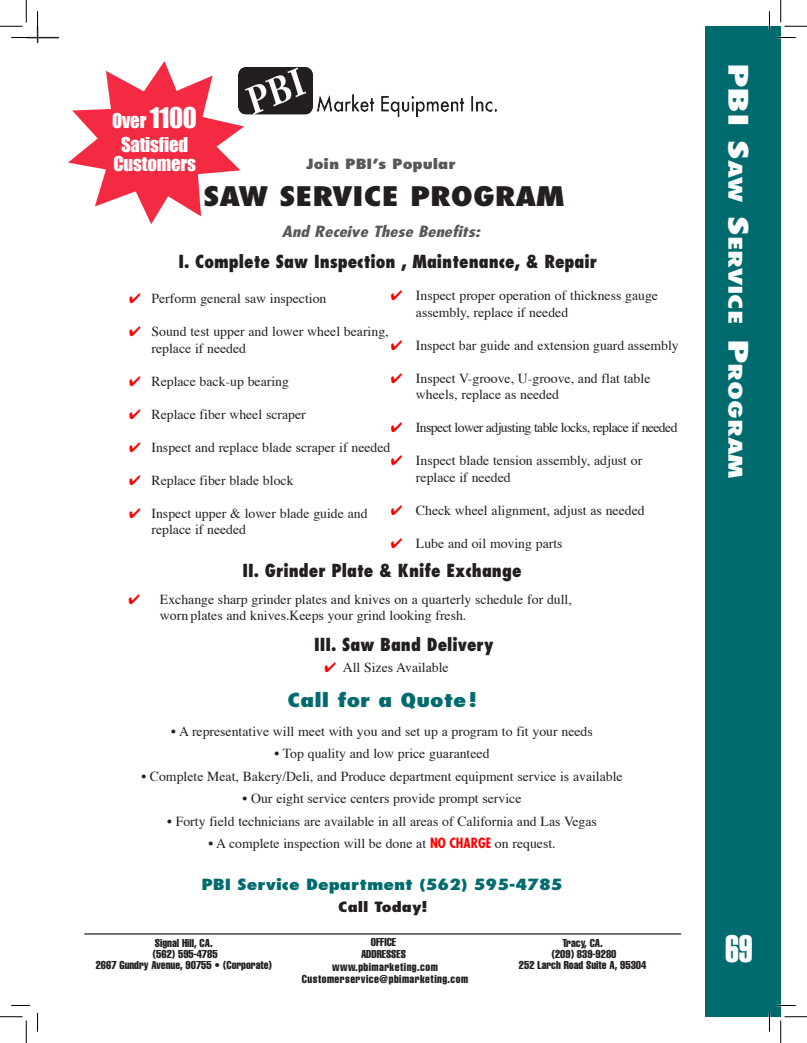
<style>
.page{position:relative;width:807px;height:1043px;background:#fff}
.page>*{position:absolute;margin:0;border:0;box-sizing:border-box;transform-origin:0 0}
.t1{font:37.5px "Helvetica Extra Compressed";color:#fff}
.Features___Specs_hea{font:800 condensed 26.25px "Futura";color:#231f20;scale:1.3 1}
.t2{font:18.75px/23.8px "Impact";letter-spacing:-.01em;color:#fff;text-align:center}
.Features___Specs_hea-2{font:800 condensed 18.75px "Futura";color:#006b6e;scale:1.3 1}
.t3{font:800 condensed 18.38px "Futura";color:#fff;scale:1.6 1}
.t4{font:800 condensed 17.5px "Futura";color:#231f20}
.Features___Specs_hea-3{font:800 condensed 15px "Futura";color:#006b6e;scale:1.3 1}
.Features___Specs_hea-4{font:italic 700 condensed 15px "Futura";color:#57585a;scale:1.3 1}
.t5{font:13.75px "Times";color:#231f20}
.t6{font:13.75px "Times";letter-spacing:-.045em;color:#231f20}
.Features___Specs_hea-5{font:800 condensed 13.75px "Futura";color:#57585a;scale:1.3 1}
.Features___Specs_hea-6{font:800 condensed 13.75px "Futura";color:#231f20;scale:1.3 1}
.t7{font:extra-condensed 11.25px "Helvetica";color:#231f20}
.t8{font:extra-condensed 11.25px "Helvetica";letter-spacing:.04em;color:#231f20}
.s1{font-size:26.25px}
.s2{color:#f00}
.s3{font-family:"Futura";font-weight:700;font-stretch:condensed;color:#f00}
</style>
<div class="page">
<hr style="left:26px;top:37px;width:33px;height:1px;background:#231f20">
<div style="left:704px;top:26px;width:76px;height:990px;background:#006b6e"></div>
<hr style="left:84px;top:933px;width:597px;height:1px;background:#231f20">
<img style="left:69px;top:62px;width:174px;height:161px">
<img style="left:238px;top:67px;width:258px;height:50px">
<svg style="left:11px;top:37px;width:19px;height:1px"></svg>
<svg style="left:777px;top:37px;width:18px;height:1px"></svg>
<svg style="left:11px;top:1005px;width:19px;height:1px"></svg>
<svg style="left:777px;top:1004px;width:18px;height:2px"></svg>
<svg style="left:37px;top:11px;width:1px;height:32px"></svg>
<svg style="left:37px;top:1013px;width:1px;height:18px"></svg>
<svg style="left:768px;top:11px;width:2px;height:19px"></svg>
<svg style="left:768px;top:1013px;width:2px;height:18px"></svg>
<svg style="left:0;top:0;width:27px;height:27px"></svg>
<svg style="left:0;top:1016px;width:27px;height:26px"></svg>
<svg style="left:780px;top:0;width:26px;height:27px"></svg>
<svg style="left:780px;top:1016px;width:26px;height:26px"></svg>
<p class="t2" style="left:112px;top:109px;width:86px">Over <span class="s1">1100<br></span>Satisfied</p>
<p class="t2" style="left:113px;top:151px;width:84px">Customers</p>
<p class="Features___Specs_hea-5" style="left:306px;top:155px;width:117px">Join PBI’s Popular</p>
<p class="Features___Specs_hea" style="left:203px;top:179px;width:279px">SAW SERVICE PROGRAM</p>
<p class="Features___Specs_hea-4" style="left:282px;top:222px;width:154px">And Receive These Benefits:</p>
<p class="t4" style="left:178px;top:250px;width:420px">I. Complete Saw Inspection , Maintenance, &amp; Repair</p>
<p class="t5" style="left:391px;top:283px;width:268px"><span class="s2">✔</span> Inspect proper operation of thickness gauge</p>
<p class="t5" style="left:416px;top:299px;width:154px">assembly, replace if needed</p>
<p class="t5" style="left:391px;top:332px;width:289px"><span class="s2">✔</span> Inspect bar guide and extension guard assembly</p>
<p class="t5" style="left:391px;top:365px;width:261px"><span class="s2">✔</span> Inspect V-groove, U-groove, and flat table</p>
<p class="t5" style="left:416px;top:382px;width:145px">wheels, replace as needed</p>
<p class="t6" style="left:391px;top:415px;width:288px"><span class="s2">✔</span> Inspect lower adjusting table locks, replace if needed</p>
<p class="t5" style="left:391px;top:448px;width:253px"><span class="s2">✔</span> Inspect blade tension assembly, adjust or</p>
<p class="t5" style="left:416px;top:464px;width:96px">replace if needed</p>
<p class="t5" style="left:391px;top:497px;width:255px"><span class="s2">✔</span> Check wheel alignment, adjust as needed</p>
<p class="t5" style="left:391px;top:530px;width:173px"><span class="s2">✔</span> Lube and oil moving parts</p>
<p class="t5" style="left:129px;top:286px;width:199px"><span class="s2">✔</span> Perform general saw inspection</p>
<p class="t5" style="left:129px;top:319px;width:261px"><span class="s2">✔</span> Sound test upper and lower wheel bearing,</p>
<p class="t5" style="left:151px;top:335px;width:96px">replace if needed</p>
<p class="t5" style="left:129px;top:368px;width:161px"><span class="s2">✔</span> Replace back-up bearing</p>
<p class="t5" style="left:129px;top:401px;width:178px"><span class="s2">✔</span> Replace fiber wheel scraper</p>
<p class="t5" style="left:129px;top:434px;width:263px"><span class="s2">✔</span> Inspect and replace blade scraper if needed</p>
<p class="t5" style="left:129px;top:467px;width:166px"><span class="s2">✔</span> Replace fiber blade block</p>
<p class="t5" style="left:129px;top:500px;width:240px"><span class="s2">✔</span> Inspect upper &amp; lower blade guide and</p>
<p class="t5" style="left:151px;top:517px;width:96px">replace if needed</p>
<p class="t4" style="left:242px;top:559px;width:280px">II. Grinder Plate &amp; Knife Exchange</p>
<p class="t5" style="left:128px;top:586px;width:445px"><span class="s2">✔</span> Exchange sharp grinder plates and knives on a quarterly schedule for dull,</p>
<p class="t5" style="left:160px;top:602px;width:308px">worn plates and knives.Keeps your grind looking fresh.</p>
<p class="t4" style="left:314px;top:633px;width:181px">III. Saw Band Delivery</p>
<p class="t5" style="left:324px;top:654px;width:126px"><span class="s2">✔</span> All Sizes Available</p>
<p class="Features___Specs_hea-2" style="left:287px;top:687px;width:147px">Call for a Quote!</p>
<p class="t5" style="left:171px;top:718px;width:423px">• A representative will meet with you and set up a program to fit your needs</p>
<p class="t5" style="left:274px;top:740px;width:216px">• Top quality and low price guaranteed</p>
<p class="t5" style="left:141px;top:763px;width:482px">• Complete Meat, Bakery/Deli, and Produce department equipment service is available</p>
<p class="t5" style="left:242px;top:785px;width:280px">• Our eight service centers provide prompt service</p>
<p class="t5" style="left:167px;top:808px;width:431px">• Forty field technicians are available in all areas of California and Las Vegas</p>
<p class="t5" style="left:208px;top:830px;width:348px">• A complete inspection will be done at <span class="s3">NO CHARGE</span> on request.</p>
<p class="Features___Specs_hea-3" style="left:201px;top:874px;width:279px">PBI Service Department (562) 595-4785</p>
<p class="t7" style="left:155px;top:935px;width:59px">Signal Hill, CA.</p>
<p class="t7" style="left:153px;top:946px;width:66px">(562) 595-4785</p>
<p class="t7" style="left:96px;top:957px;width:178px">2667 Gundry Avenue, 90755 • (Corporate)</p>
<p class="Features___Specs_hea-6" style="left:338px;top:898px;width:70px">Call Today!</p>
<p class="t7" style="left:371px;top:935px;width:27px">OFFICE</p>
<p class="t7" style="left:361px;top:947px;width:46px">ADDRESSES</p>
<p class="t8" style="left:332px;top:960px;width:107px">www.pbimarketing.com</p>
<p class="t8" style="left:302px;top:972px;width:168px">Customerservice@pbimarketing.com</p>
<p class="t7" style="left:562px;top:936px;width:42px">Tracy, CA.</p>
<p class="t7" style="left:551px;top:947px;width:66px">(209) 839-9280</p>
<p class="t7" style="left:518px;top:958px;width:129px">252 Larch Road Suite A, 95304</p>
<p class="t3" style="left:746px;top:63px;width:261px;rotate:90deg"><span class="s1">PBI S</span>aw <span class="s1">S</span>ervice <span class="s1">P</span>rogram</p>
<p class="t1" style="left:724px;top:925px;width:29px">69</p>
</div>
